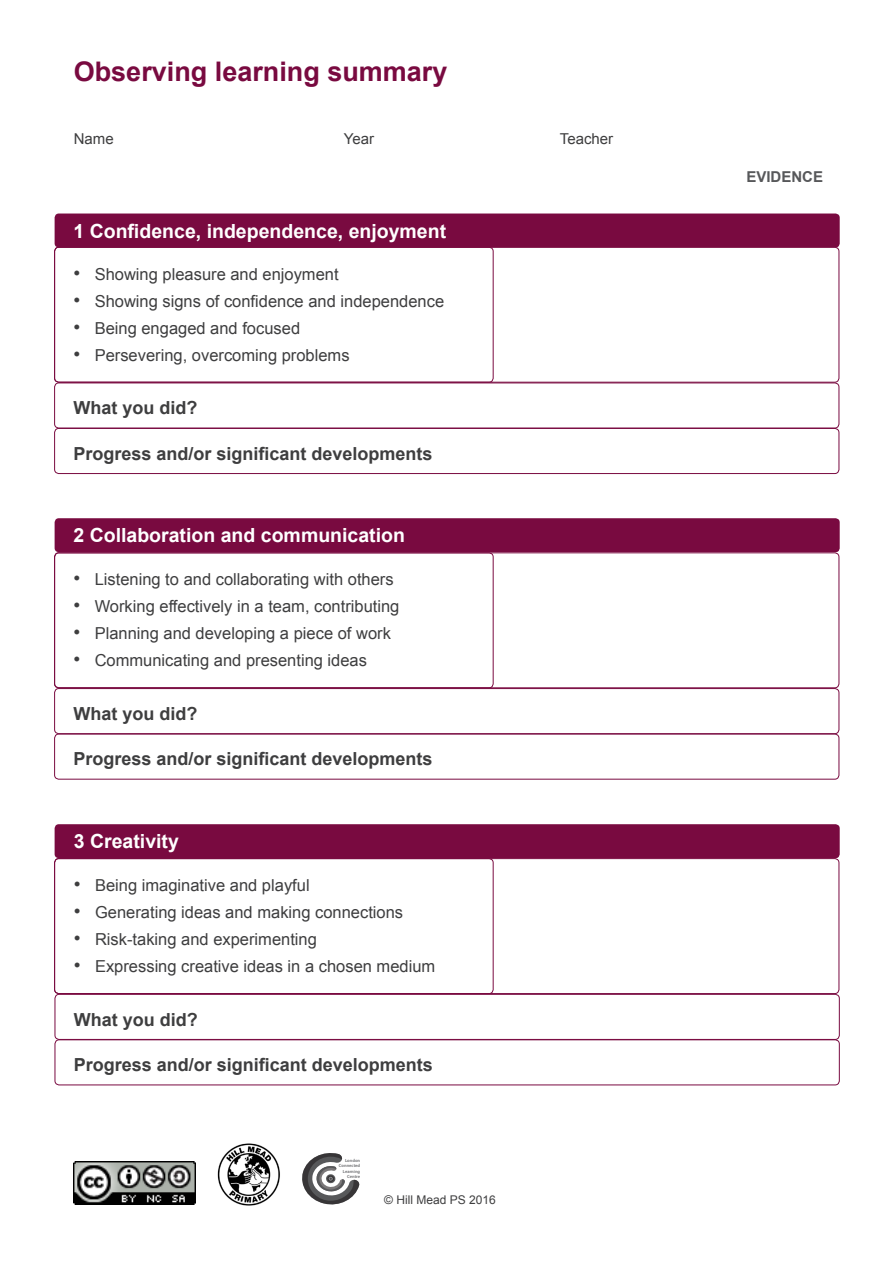
<style>
.page{position:relative;width:893px;height:1263px;background:#fff}
.page>*{position:absolute;margin:0;border:0;box-sizing:border-box;transform-origin:0 0}
.FormHead{font:700 27px "Arial";color:#790a40}
.numbered_Heads{font:700 19.5px "Arial";color:#fff}
.numbered_Heads-2{font:700 18px "Arial";color:#3e3e3f}
.t1{font:16.5px "Arial";color:#3e3e3f}
.t2{font:15px "Arial";color:#3e3e3f}
.row_Head{font:700 15px "Arial";color:#57585a}
.Paragraph_Style_1{font:12px "Arial";color:#3e3e3f}
.Department_Heading{font:600 4.5px "Myriad Pro";color:#6c6d70}
.s1{font-size:19.5px}
</style>
<div class="page">
<div style="left:54px;top:247px;width:440px;height:136px;border:1px solid #790a40;border-radius:4px"></div>
<div style="left:54px;top:552px;width:440px;height:136px;border:1px solid #790a40;border-radius:4px"></div>
<div style="left:54px;top:858px;width:440px;height:136px;border:1px solid #790a40;border-radius:4px"></div>
<div style="left:55px;top:213px;width:785px;height:35px;background:#790a40;border-radius:4px"></div>
<div style="left:55px;top:518px;width:785px;height:34px;background:#790a40;border-radius:4px"></div>
<div style="left:55px;top:824px;width:785px;height:34px;background:#790a40;border-radius:4px"></div>
<div style="left:54px;top:383px;width:785px;height:45px;border:1px solid #790a40;border-radius:4px"></div>
<div style="left:54px;top:688px;width:785px;height:46px;border:1px solid #790a40;border-radius:4px"></div>
<div style="left:55px;top:994px;width:785px;height:46px;border:1px solid #790a40;border-radius:4px"></div>
<div style="left:54px;top:428px;width:785px;height:46px;border:1px solid #790a40;border-radius:4px"></div>
<div style="left:54px;top:734px;width:785px;height:45px;border:1px solid #790a40;border-radius:4px"></div>
<div style="left:55px;top:1039px;width:785px;height:46px;border:1px solid #790a40;border-radius:4px"></div>
<img style="left:217px;top:1143px;width:63px;height:63px">
<svg style="left:302px;top:1153px;width:58px;height:52px"></svg>
<img style="left:74px;top:1162px;width:121px;height:42px">
<p class="FormHead" style="left:74px;top:53px;width:375px">Observing learning summary</p>
<p class="t2" style="left:74px;top:129px;width:42px">Name</p>
<p class="t2" style="left:344px;top:129px;width:32px">Year</p>
<p class="t2" style="left:560px;top:129px;width:55px">Teacher</p>
<p class="numbered_Heads" style="left:73px;top:218px;width:374px">1 Confidence, independence, enjoyment</p>
<p class="t1" style="left:73px;top:263px;width:267px"><span class="s1">•</span> Showing pleasure and enjoyment</p>
<p class="t1" style="left:73px;top:290px;width:372px"><span class="s1">•</span> Showing signs of confidence and independence</p>
<p class="t1" style="left:73px;top:317px;width:228px"><span class="s1">•</span> Being engaged and focused</p>
<p class="t1" style="left:73px;top:344px;width:278px"><span class="s1">•</span> Persevering, overcoming problems</p>
<p class="numbered_Heads-2" style="left:73px;top:396px;width:126px">What you did?</p>
<p class="numbered_Heads-2" style="left:73px;top:441px;width:361px">Progress and/or significant developments</p>
<p class="numbered_Heads" style="left:73px;top:522px;width:333px">2 Collaboration and communication</p>
<p class="t1" style="left:73px;top:569px;width:322px"><span class="s1">•</span> Listening to and collaborating with others</p>
<p class="t1" style="left:73px;top:596px;width:328px"><span class="s1">•</span> Working effectively in a team, contributing</p>
<p class="t1" style="left:73px;top:623px;width:319px"><span class="s1">•</span> Planning and developing a piece of work</p>
<p class="t1" style="left:73px;top:650px;width:295px"><span class="s1">•</span> Communicating and presenting ideas</p>
<p class="numbered_Heads-2" style="left:73px;top:701px;width:126px">What you did?</p>
<p class="numbered_Heads-2" style="left:73px;top:747px;width:361px">Progress and/or significant developments</p>
<p class="numbered_Heads" style="left:74px;top:828px;width:107px">3 Creativity</p>
<p class="t1" style="left:74px;top:874px;width:237px"><span class="s1">•</span> Being imaginative and playful</p>
<p class="t1" style="left:74px;top:901px;width:331px"><span class="s1">•</span> Generating ideas and making connections</p>
<p class="t1" style="left:74px;top:928px;width:245px"><span class="s1">•</span> Risk-taking and experimenting</p>
<p class="t1" style="left:74px;top:955px;width:363px"><span class="s1">•</span> Expressing creative ideas in a chosen medium</p>
<p class="numbered_Heads-2" style="left:74px;top:1007px;width:126px">What you did?</p>
<p class="numbered_Heads-2" style="left:74px;top:1053px;width:361px">Progress and/or significant developments</p>
<p class="Department_Heading" style="left:345px;top:1157px;width:17px">London</p>
<p class="Department_Heading" style="left:339px;top:1163px;width:23px">Connected</p>
<p class="Department_Heading" style="left:343px;top:1168px;width:19px">Learning</p>
<p class="Department_Heading" style="left:347px;top:1174px;width:14px">Centre</p>
<p class="Paragraph_Style_1" style="left:384px;top:1192px;width:113px">© Hill Mead PS 2016</p>
<p class="row_Head" style="left:746px;top:167px;width:78px">EVIDENCE</p>
</div>
